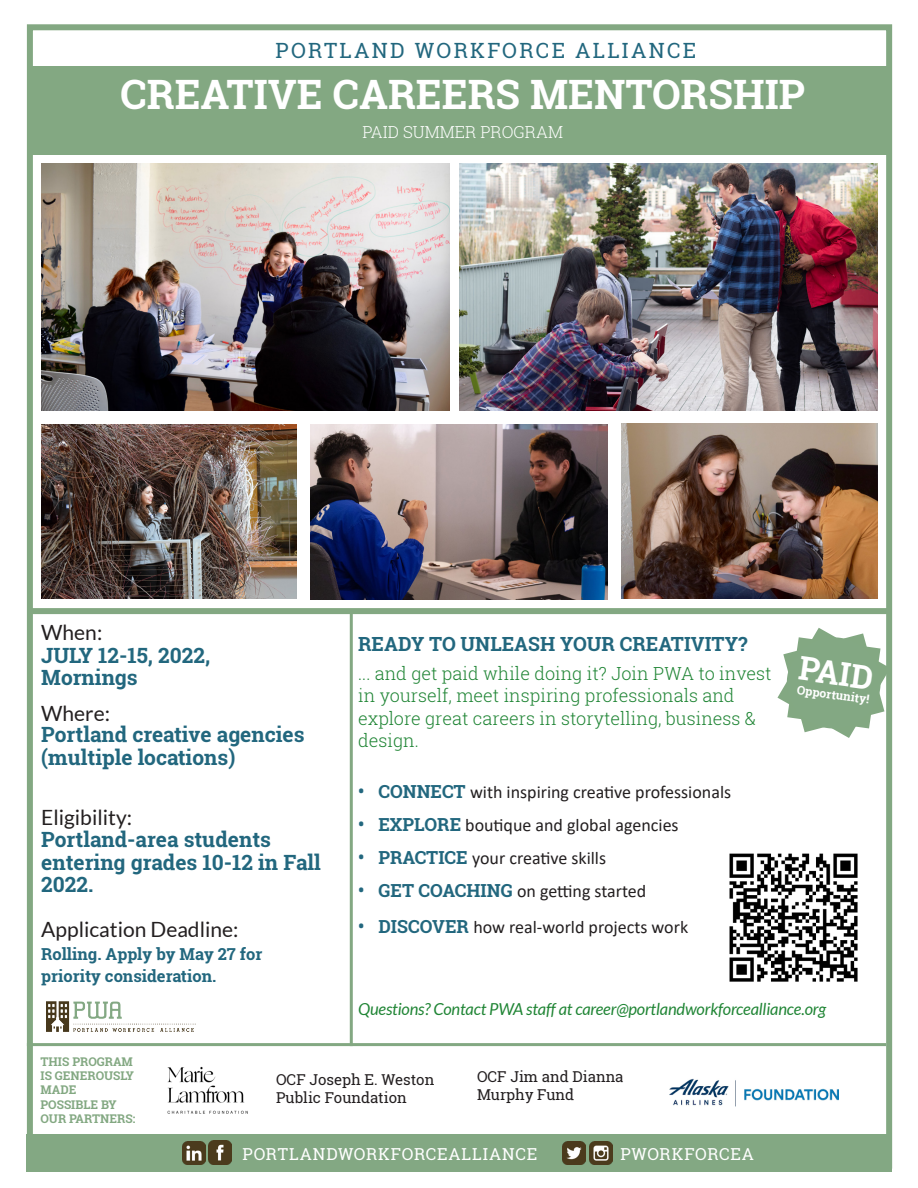
<style>
.page{position:relative;width:918px;height:1188px;background:#fff}
.page>*{position:absolute;margin:0;border:0;box-sizing:border-box;transform-origin:0 0}
.t1{font:700 40.5px "Roboto Slab";color:#fff}
.t2{font:700 32.55px "Roboto Slab";color:#fff}
.t3{font:700 21px/21.8px "Roboto Slab";color:#22677e}
.t4{font:21px "Lato";color:#231f20}
.t5{font:21px "Roboto Slab";letter-spacing:.11em;color:#22677e}
.t6{font:700 19.5px "Roboto Slab";color:#22677e}
.t7{font:18px "Calibri";color:#231f20}
.t8{font:300 18px/22.5px "Roboto Slab";color:#208535}
.t9{font:italic 16.5px "Lato";letter-spacing:-.01em;color:#208535}
.t10{font:700 16.5px "Roboto Slab";color:#22677e}
.t11{font:16.5px "Roboto Slab";letter-spacing:.045em;color:#fff}
.t12{font:300 16.5px "Roboto Slab";color:#fff}
.t13{font:15px/18px "Roboto Slab";color:#231f20}
.t14{font:700 12px/14.4px "Roboto Slab";color:#83a882}
.t15{font:700 12px "Roboto Slab";color:#fff}
.s1{font-family:"Lato";font-weight:400;color:#231f20}
.s2{font-family:"Roboto Slab";font-weight:700;color:#22677e}
</style>
<div class="page">
<img style="left:310px;top:424px;width:298px;height:175px">
<div style="left:29px;top:67px;width:860px;height:88px;background:#83a882"></div>
<div style="left:27px;top:24px;width:865px;height:1145px;border:6px solid #83a882"></div>
<hr style="left:350px;top:614px;width:3px;height:432px;background:#83a882">
<div style="left:28px;top:608px;width:862px;height:6px;background:#83a882"></div>
<img style="left:41px;top:424px;width:256px;height:175px">
<img style="left:622px;top:424px;width:256px;height:174px">
<div style="left:26px;top:1134px;width:866px;height:38px;background:#83a883"></div>
<img style="left:589px;top:1141px;width:23px;height:23px">
<img style="left:563px;top:1141px;width:23px;height:23px">
<img style="left:208px;top:1141px;width:23px;height:23px">
<img style="left:42px;top:164px;width:407px;height:247px">
<img style="left:460px;top:164px;width:418px;height:247px">
<img style="left:167px;top:1066px;width:81px;height:48px">
<hr style="left:27px;top:1043px;width:859px;height:3px;background:#83a882">
<img style="left:46px;top:1001px;width:150px;height:30px">
<img style="left:182px;top:1142px;width:23px;height:23px">
<svg style="left:777px;top:628px;width:113px;height:110px"></svg>
<img style="left:670px;top:1078px;width:168px;height:29px">
<img style="left:729px;top:853px;width:129px;height:129px">
<p class="t5" style="left:276px;top:36px;width:422px">PORTLAND WORKFORCE ALLIANCE</p>
<p class="t1" style="left:121px;top:67px;width:686px">CREATIVE CAREERS MENTORSHIP</p>
<p class="t12" style="left:363px;top:120px;width:202px">PAID SUMMER PROGRAM</p>
<p class="t4" style="left:41px;top:621px;width:63px">When:</p>
<p class="t3" style="left:41px;top:644px;width:171px">JULY 12-15, 2022,</p>
<p class="t3" style="left:41px;top:666px;width:98px">Mornings</p>
<p class="t3" style="left:41px;top:702px;width:265px"><span class="s1">Where:<br></span>Portland creative agencies (multiple locations)</p>
<p class="t4" style="left:41px;top:805px;width:92px">Eligibility:</p>
<p class="t3" style="left:41px;top:828px;width:281px;line-height:22.5px">Portland-area students entering grades 10-12 in Fall<br>2022.</p>
<p class="t4" style="left:41px;top:918px;width:199px">Application Deadline:</p>
<p class="t10" style="left:41px;top:942px;width:223px">Rolling. Apply by May 27 for</p>
<p class="t10" style="left:41px;top:965px;width:177px">priority consideration.</p>
<p class="t6" style="left:358px;top:631px;width:391px">READY TO UNLEASH YOUR CREATIVITY?</p>
<p class="t8" style="left:358px;top:662px;width:415px">... and get paid while doing it? Join PWA to invest in yourself, meet inspiring professionals and explore great careers in storytelling, business &amp; design.</p>
<p class="t7" style="left:358px;top:779px;width:374px"><span class="s2">• CONNECT</span> with inspiring creative professionals</p>
<p class="t7" style="left:358px;top:812px;width:322px"><span class="s2">• EXPLORE</span> boutique and global agencies</p>
<p class="t7" style="left:358px;top:845px;width:249px"><span class="s2">• PRACTICE</span> your creative skills</p>
<p class="t7" style="left:358px;top:878px;width:290px"><span class="s2">• GET COACHING</span> on getting started</p>
<p class="t7" style="left:358px;top:914px;width:332px"><span class="s2">• DISCOVER</span> how real-world projects work</p>
<p class="t2" style="left:802px;top:646px;width:76px;rotate:8deg">PAID</p>
<p class="t15" style="left:798px;top:681px;width:74px;rotate:8deg">Opportunity!</p>
<p class="t9" style="left:358px;top:1000px;width:469px">Questions? Contact PWA staff at career@portlandworkforcealliance.org</p>
<p class="t14" style="left:40px;top:1054px;width:96px">THIS PROGRAM<br>IS GENEROUSLY<br>MADE<br>POSSIBLE BY<br>OUR PARTNERS:</p>
<p class="t13" style="left:276px;top:1070px;width:160px">OCF Joseph E. Weston<br>Public Foundation</p>
<p class="t13" style="left:477px;top:1067px;width:148px">OCF Jim and Dianna<br>Murphy Fund</p>
<p class="t11" style="left:242px;top:1142px;width:296px">PORTLANDWORKFORCEALLIANCE</p>
<p class="t11" style="left:620px;top:1142px;width:135px">PWORKFORCEA</p>
</div>
